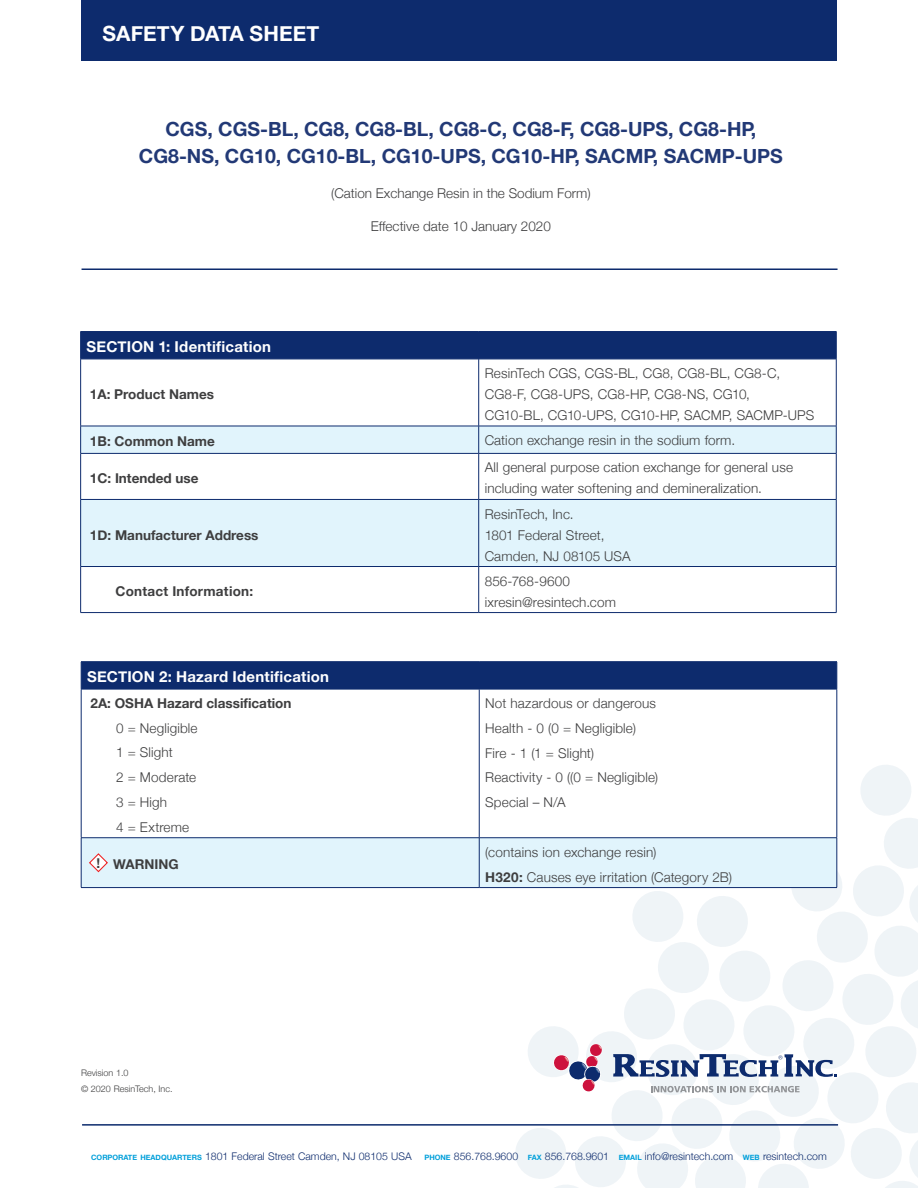
<style>
.page{position:relative;width:918px;height:1188px;background:#fff}
.page>*{position:absolute;margin:0;border:0;box-sizing:border-box;transform-origin:0 0}
.t1{font:700 21px "Helvetica Neue";letter-spacing:.005em;color:#fff}
.Ordering_Guide{font:700 19.5px "Helvetica Neue";color:#223976}
.t2{font:700 15px "Helvetica Neue";letter-spacing:.015em;color:#fff}
.Physical_Prop_Operar{font:300 13.5px/21px "Helvetica Neue";letter-spacing:.01em;color:#3e3e3f}
.Ordering_Guide-2{font:700 13.5px "Helvetica Neue";color:#3e3e3f}
.Ordering_Guide-3{font:300 13.5px "Helvetica Neue";color:#3e3e3f}
.Physical_Prop_Operar-2{font:700 13.5px "Helvetica Neue";letter-spacing:.015em;color:#3e3e3f}
.t3{font:300 10.5px "Helvetica Neue";color:#0d2b6d}
.t4{font:300 9px/16.5px "Helvetica Neue";color:#3e3e3f}
.s1{font-weight:700}
.s2{font-weight:700;font-size:7.35px;color:#009fda}
</style>
<div class="page">
<div style="left:81px;top:0;width:756px;height:60px;background:#0d2b6d"></div>
<hr style="left:82px;top:268px;width:756px;height:2px;background:#0d2b6d">
<svg style="left:81px;top:360px;width:755px;height:252px"></svg>
<svg style="left:81px;top:427px;width:755px;height:139px;fill:#e1f4fc"></svg>
<hr style="left:80px;top:359px;width:1px;height:67px;background:#0d2b6d">
<hr style="left:478px;top:359px;width:1px;height:67px;background:#0d2b6d">
<hr style="left:836px;top:359px;width:1px;height:67px;background:#0d2b6d">
<hr style="left:80px;top:426px;width:399px;height:1px;background:#0d2b6d">
<svg style="left:80px;top:426px;width:1px;height:27px"></svg>
<hr style="left:479px;top:426px;width:357px;height:1px;background:#0d2b6d">
<svg style="left:478px;top:426px;width:1px;height:27px"></svg>
<svg style="left:836px;top:426px;width:1px;height:27px"></svg>
<hr style="left:80px;top:453px;width:399px;height:1px;background:#0d2b6d">
<hr style="left:80px;top:454px;width:1px;height:45px;background:#0d2b6d">
<hr style="left:479px;top:453px;width:357px;height:1px;background:#0d2b6d">
<hr style="left:478px;top:454px;width:1px;height:45px;background:#0d2b6d">
<hr style="left:836px;top:454px;width:1px;height:45px;background:#0d2b6d">
<hr style="left:80px;top:499px;width:399px;height:1px;background:#0d2b6d">
<hr style="left:80px;top:500px;width:1px;height:66px;background:#0d2b6d">
<hr style="left:479px;top:499px;width:357px;height:1px;background:#0d2b6d">
<hr style="left:478px;top:500px;width:1px;height:66px;background:#0d2b6d">
<hr style="left:836px;top:500px;width:1px;height:66px;background:#0d2b6d">
<hr style="left:80px;top:566px;width:399px;height:1px;background:#0d2b6d">
<hr style="left:80px;top:567px;width:1px;height:45px;background:#0d2b6d">
<hr style="left:479px;top:566px;width:357px;height:1px;background:#0d2b6d">
<hr style="left:478px;top:567px;width:1px;height:45px;background:#0d2b6d">
<hr style="left:836px;top:567px;width:1px;height:45px;background:#0d2b6d">
<hr style="left:80px;top:612px;width:399px;height:1px;background:#0d2b6d">
<hr style="left:479px;top:612px;width:357px;height:1px;background:#0d2b6d">
<hr style="left:80px;top:331px;width:399px;height:1px;background:#0d2b6d">
<hr style="left:479px;top:331px;width:357px;height:1px;background:#0d2b6d">
<div style="left:80px;top:332px;width:757px;height:27px;background:#0d2b6d"></div>
<hr style="left:80px;top:359px;width:399px;height:1px;background:#0d2b6d">
<hr style="left:479px;top:359px;width:357px;height:1px;background:#0d2b6d">
<hr style="left:81px;top:689px;width:1px;height:149px;background:#0d2b6d">
<hr style="left:479px;top:689px;width:1px;height:149px;background:#0d2b6d">
<hr style="left:837px;top:689px;width:1px;height:149px;background:#0d2b6d">
<hr style="left:81px;top:661px;width:398px;height:1px;background:#0d2b6d">
<hr style="left:479px;top:661px;width:358px;height:1px;background:#0d2b6d">
<div style="left:81px;top:662px;width:757px;height:27px;background:#0d2b6d"></div>
<hr style="left:81px;top:689px;width:398px;height:1px;background:#0d2b6d">
<hr style="left:479px;top:689px;width:358px;height:1px;background:#0d2b6d">
<svg style="left:81px;top:765px;width:837px;height:423px"></svg>
<p class="t1" style="left:103px;top:17px;width:218px">SAFETY DATA SHEET</p>
<p class="Ordering_Guide" style="left:165px;top:113px;width:592px">CGS, CGS-BL, CG8, CG8-BL, CG8-C, CG8-F, CG8-UPS, CG8-HP,</p>
<p class="Ordering_Guide" style="left:139px;top:141px;width:645px">CG8-NS, CG10, CG10-BL, CG10-UPS, CG10-HP, SACMP, SACMP-UPS</p>
<p class="Ordering_Guide-3" style="left:331px;top:182px;width:261px">(Cation Exchange Resin in the Sodium Form)</p>
<p class="Ordering_Guide-3" style="left:371px;top:215px;width:182px">Effective date 10 January 2020</p>
<p class="t2" style="left:87px;top:335px;width:186px">SECTION 1: Identification</p>
<p class="Ordering_Guide-2" style="left:90px;top:384px;width:126px">1A: Product Names</p>
<p class="Physical_Prop_Operar" style="left:485px;top:362px;width:331px">ResinTech CGS, CGS-BL, CG8, CG8-BL, CG8-C,<br>CG8-F, CG8-UPS, CG8-HP, CG8-NS, CG10,<br>CG10-BL, CG10-UPS, CG10-HP, SACMP, SACMP-UPS</p>
<p class="Ordering_Guide-2" style="left:90px;top:431px;width:126px">1B: Common Name</p>
<p class="Physical_Prop_Operar" style="left:485px;top:429px;width:252px">Cation exchange resin in the sodium form.</p>
<p class="Ordering_Guide-2" style="left:90px;top:468px;width:110px">1C: Intended use</p>
<p class="Physical_Prop_Operar" style="left:485px;top:456px;width:310px">All general purpose cation exchange for general use including water softening and demineralization.</p>
<p class="Ordering_Guide-2" style="left:90px;top:524px;width:170px">1D: Manufacturer Address</p>
<p class="Physical_Prop_Operar" style="left:485px;top:502px;width:148px">ResinTech, Inc.<br>1801 Federal Street,<br>Camden, NJ 08105 USA</p>
<p class="Physical_Prop_Operar-2" style="left:116px;top:581px;width:139px">Contact Information:</p>
<p class="Physical_Prop_Operar" style="left:485px;top:569px;width:133px">856-768-9600 ixresin@resintech.com</p>
<p class="t2" style="left:87px;top:665px;width:243px">SECTION 2: Hazard Identification</p>
<p class="Ordering_Guide-2" style="left:91px;top:693px;width:202px">2A: OSHA Hazard classification</p>
<p class="Physical_Prop_Operar" style="left:116px;top:716px;width:83px">0 = Negligible</p>
<p class="Physical_Prop_Operar" style="left:116px;top:741px;width:58px">1 = Slight</p>
<p class="Physical_Prop_Operar" style="left:116px;top:766px;width:82px">2 = Moderate</p>
<p class="Physical_Prop_Operar" style="left:116px;top:791px;width:53px">3 = High</p>
<p class="Physical_Prop_Operar" style="left:116px;top:815px;width:75px">4 = Extreme</p>
<p class="Ordering_Guide-2" style="left:97px;top:853px;width:5px">!</p>
<p class="Ordering_Guide-2" style="left:113px;top:854px;width:67px">WARNING</p>
<p class="t4" style="left:81px;top:1064px;width:93px">Revision 1.0<br>© 2020 ResinTech, Inc.</p>
<p class="Physical_Prop_Operar" style="left:485px;top:692px;width:172px">Not hazardous or dangerous</p>
<p class="Physical_Prop_Operar" style="left:485px;top:717px;width:152px">Health - 0 (0 = Negligible)</p>
<p class="Physical_Prop_Operar" style="left:485px;top:741px;width:110px">Fire - 1 (1 = Slight)</p>
<p class="Physical_Prop_Operar" style="left:485px;top:766px;width:174px">Reactivity - 0 ((0 = Negligible)</p>
<p class="Physical_Prop_Operar" style="left:485px;top:791px;width:82px">Special – N/A</p>
<p class="Physical_Prop_Operar" style="left:485px;top:840px;width:173px">(contains ion exchange resin)</p>
<p class="Physical_Prop_Operar" style="left:485px;top:865px;width:248px"><span class="s1">H320:</span> Causes eye irritation (Category 2B)</p>
<p class="t3" style="left:91px;top:1148px;width:737px"><span class="s2">CORPORATE HEADQUARTERS</span> 1801 Federal Street Camden, NJ 08105 USA <span class="s2">PHONE</span> 856.768.9600 <span class="s2">FAX</span> 856.768.9601 <span class="s2">EMAIL</span> info@resintech.com <span class="s2">WEB</span> resintech.com</p>
</div>
